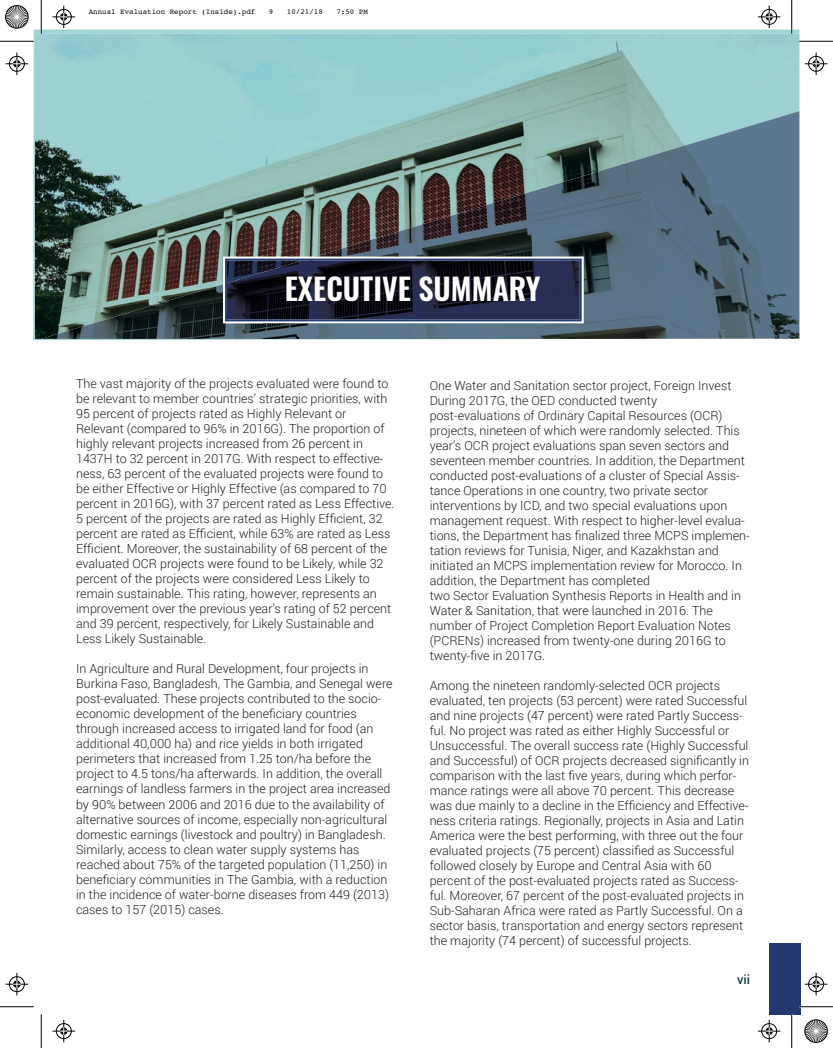
<style>
.page{position:relative;width:833px;height:1048px;background:#fff}
.page>*{position:absolute;margin:0;border:0;box-sizing:border-box;transform-origin:0 0}
.t1{font:600 30px "Oswald";color:#fff}
.t2{font:300 12.5px/15px "Roboto";color:#231f20}
.t3{font:500 12.5px "Roboto";color:#133b46}
.t4{font:7.5px "Courier";color:#000}
</style>
<div class="page">
<div style="left:769px;top:942px;width:31px;height:72px;background:#213870"></div>
<svg style="left:33px;top:29px;width:766px;height:311px;background:#b1dadb"></svg>
<img style="left:35px;top:34px;width:269px;height:305px">
<img style="left:304px;top:34px;width:360px;height:174px">
<div style="left:664px;top:34px;width:135px;height:117px;background:#9dd0d2"></div>
<img style="left:304px;top:208px;width:93px;height:43px">
<img style="left:349px;top:339px;width:267px;height:1px">
<img style="left:665px;top:111px;width:134px;height:228px">
<img style="left:531px;top:151px;width:135px;height:111px">
<img style="left:397px;top:191px;width:135px;height:66px">
<img style="left:315px;top:231px;width:83px;height:26px">
<img style="left:130px;top:284px;width:134px;height:55px">
<img style="left:577px;top:262px;width:89px;height:77px">
<img style="left:41px;top:312px;width:90px;height:27px">
<img style="left:264px;top:323px;width:313px;height:16px">
<svg style="left:223px;top:257px;width:360px;height:66px;background:#25293c"></svg>
<hr style="left:0;top:40px;width:34px;height:2px;background:#fff">
<hr style="left:799px;top:1005px;width:34px;height:2px;background:#fff">
<hr style="left:40px;top:0;width:2px;height:34px;background:#fff">
<hr style="left:0;top:41px;width:34px;height:1px;background:#000">
<hr style="left:799px;top:41px;width:34px;height:1px;background:#000">
<hr style="left:0;top:1006px;width:34px;height:1px;background:#000">
<hr style="left:799px;top:1006px;width:34px;height:1px;background:#000">
<hr style="left:41px;top:0;width:1px;height:34px;background:#000">
<hr style="left:41px;top:1014px;width:1px;height:33px;background:#000">
<hr style="left:791px;top:0;width:1px;height:34px;background:#000">
<hr style="left:791px;top:1014px;width:1px;height:33px;background:#000">
<svg style="left:52px;top:6px;width:23px;height:22px"></svg>
<svg style="left:758px;top:6px;width:22px;height:22px"></svg>
<svg style="left:52px;top:1019px;width:23px;height:23px"></svg>
<svg style="left:758px;top:1019px;width:22px;height:23px"></svg>
<svg style="left:6px;top:52px;width:22px;height:23px"></svg>
<svg style="left:6px;top:973px;width:22px;height:22px"></svg>
<svg style="left:804px;top:52px;width:23px;height:23px"></svg>
<svg style="left:804px;top:973px;width:23px;height:22px"></svg>
<svg style="left:5px;top:5px;width:24px;height:24px"></svg>
<svg style="left:804px;top:1019px;width:24px;height:24px"></svg>
<p class="t4" style="left:89px;top:6px;width:168px">Annual Evaluation Report (Inside).pdf</p>
<p class="t4" style="left:269px;top:6px;width:6px">9</p>
<p class="t4" style="left:287px;top:6px;width:38px">10/21/18</p>
<p class="t4" style="left:336px;top:6px;width:33px">7:50 PM</p>
<h1 class="t1" style="left:285px;top:273px;width:257px">EXECUTIVE SUMMARY</h1>
<p class="t2" style="left:76px;top:376px;width:320px">The vast majority of the projects evaluated were found to be relevant to member countries’ strategic priorities, with 95 percent of projects rated as Highly Relevant or Relevant (compared to 96% in 2016G). The proportion of highly relevant projects increased from 26 percent in 1437H to 32 percent in 2017G. With respect to effective&shy;ness, 63 percent of the evaluated projects were found to be either Effective or Highly Effective (as compared to 70 percent in 2016G), with 37 percent rated as Less Effective.<br>5 percent of the projects are rated as Highly Efficient, 32 percent are rated as Efficient, while 63% are rated as Less Efficient. Moreover, the sustainability of 68 percent of the evaluated OCR projects were found to be Likely, while 32 percent of the projects were considered Less Likely to remain sustainable. This rating, however, represents an improvement over the previous year’s rating of 52 percent and 39 percent, respectively, for Likely Sustainable and Less Likely Sustainable.</p>
<p class="t2" style="left:76px;top:661px;width:318px">In Agriculture and Rural Development, four projects in Burkina Faso, Bangladesh, The Gambia, and Senegal were post-evaluated. These projects contributed to the socio&shy;economic development of the beneficiary countries through increased access to irrigated land for food (an additional 40,000 ha) and rice yields in both irrigated perimeters that increased from 1.25 ton/ha before the project to 4.5 tons/ha afterwards. In addition, the overall earnings of landless farmers in the project area increased by 90% between 2006 and 2016 due to the availability of alternative sources of income, especially non-agricultural domestic earnings (livestock and poultry) in Bangladesh.<br>Similarly, access to clean water supply systems has reached about 75% of the targeted population (11,250) in beneficiary communities in The Gambia, with a reduction in the incidence of water-borne diseases from 449 (2013) cases to 157 (2015) cases.</p>
<p class="t2" style="left:429px;top:377px;width:321px">One Water and Sanitation sector project, Foreign Invest During 2017G, the OED conducted twenty post-evaluations of Ordinary Capital Resources (OCR) projects, nineteen of which were randomly selected. This year’s OCR project evaluations span seven sectors and seventeen member countries. In addition, the Department conducted post-evaluations of a cluster of Special Assis&shy;tance Operations in one country, two private sector interventions by ICD, and two special evaluations upon management request. With respect to higher-level evalua&shy;tions, the Department has finalized three MCPS implemen&shy;tation reviews for Tunisia, Niger, and Kazakhstan and initiated an MCPS implementation review for Morocco. In addition, the Department has completed<br>two Sector Evaluation Synthesis Reports in Health and in Water &amp; Sanitation, that were launched in 2016. The number of Project Completion Report Evaluation Notes (PCRENs) increased from twenty-one during 2016G to twenty-five in 2017G.</p>
<p class="t2" style="left:429px;top:677px;width:321px">Among the nineteen randomly-selected OCR projects evaluated, ten projects (53 percent) were rated Successful and nine projects (47 percent) were rated Partly Success&shy;ful. No project was rated as either Highly Successful or Unsuccessful. The overall success rate (Highly Successful and Successful) of OCR projects decreased significantly in comparison with the last five years, during which perfor&shy;mance ratings were all above 70 percent. This decrease was due mainly to a decline in the Efficiency and Effective&shy;ness criteria ratings. Regionally, projects in Asia and Latin America were the best performing, with three out the four evaluated projects (75 percent) classified as Successful followed closely by Europe and Central Asia with 60 percent of the post-evaluated projects rated as Success&shy;ful. Moreover, 67 percent of the post-evaluated projects in Sub-Saharan Africa were rated as Partly Successful. On a sector basis, transportation and energy sectors represent the majority (74 percent) of successful projects.</p>
<p class="t3" style="left:737px;top:970px;width:14px">vii</p>
</div>
